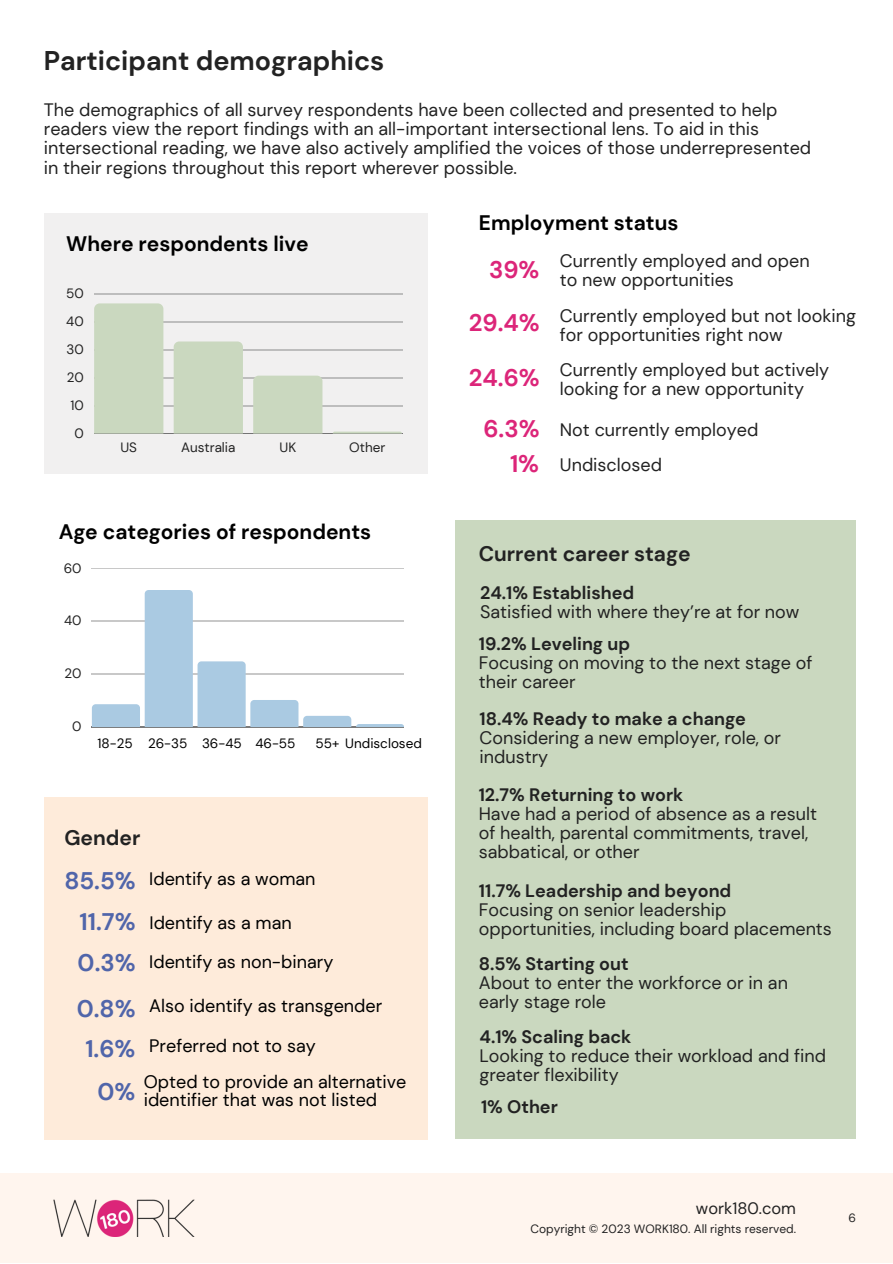
<style>
.page{position:relative;width:893px;height:1264px;background:#fff}
.page>*{position:absolute;margin:0;border:0;box-sizing:border-box;transform-origin:0 0}
.t1{font:700 27px "DM Sans";color:#222}
.t2{font:700 24px/41.1px "DM Sans";color:#5065aa;text-align:justify}
.t3{font:700 24px "DM Sans";color:#dc2579}
.t4{font:700 21px "DM Sans";color:#000}
.t5{font:700 21px "DM Sans";color:#222}
.t6{font:18px/19px "DM Sans";color:#222}
.t7{font:18px/36.2px "DM Sans";color:#000}
.t8{font:700 18px "DM Sans";color:#222}
.t9{font:16.5px "DM Sans";color:#222}
.t10{font:13.5px/27.9px "DM Sans";color:#222;text-align:right}
.t11{font:13.5px "DM Sans";color:#000}
.t12{font:12px "DM Sans";color:#222}
.s1{font-weight:700;font-size:24px;color:#dc2579}
</style>
<div class="page">
<div style="left:44px;top:213px;width:383px;height:261px;background:#f1f0f0"></div>
<hr style="left:92px;top:568px;width:312px;height:1px;background:#222">
<svg style="left:92px;top:590px;width:312px;height:137px"></svg>
<hr style="left:94px;top:293px;width:308px;height:1px;background:#222">
<hr style="left:94px;top:321px;width:308px;height:1px;background:#222">
<hr style="left:94px;top:349px;width:308px;height:1px;background:#222">
<hr style="left:94px;top:377px;width:308px;height:1px;background:#222">
<hr style="left:94px;top:405px;width:308px;height:1px;background:#222">
<hr style="left:94px;top:433px;width:308px;height:1px;background:#222">
<div style="left:94px;top:303px;width:69px;height:130px;background:#cad8bf"></div>
<div style="left:174px;top:341px;width:69px;height:92px;background:#cad8bf"></div>
<svg style="left:253px;top:375px;width:69px;height:6px"></svg>
<svg style="left:333px;top:431px;width:69px;height:2px"></svg>
<div style="left:0;top:1173px;width:892px;height:89px;background:#fff5ee"></div>
<img style="left:54px;top:1199px;width:140px;height:37px">
<div style="left:44px;top:797px;width:383px;height:342px;background:#feebda"></div>
<div style="left:455px;top:520px;width:400px;height:618px;background:#cad8bf"></div>
<h1 class="t1" style="left:44px;top:43px;width:342px">Participant demographics</h1>
<p class="t6" style="left:44px;top:100px;width:768px">The demographics of all survey respondents have been collected and presented to help readers view the report findings with an all-important intersectional lens. To aid in this intersectional reading, we have also actively amplified the voices of those underrepresented in their regions throughout this report wherever possible.</p>
<p class="t4" style="left:66px;top:230px;width:244px">Where respondents live</p>
<p class="t10" style="left:66px;top:279px;width:19px">50<br>40<br>30<br>20<br>10<br>0</p>
<p class="t10" style="left:120px;top:434px;width:18px">US</p>
<p class="t10" style="left:181px;top:434px;width:56px">Australia</p>
<p class="t10" style="left:279px;top:434px;width:18px">UK</p>
<p class="t10" style="left:349px;top:434px;width:38px">Other</p>
<p class="t4" style="left:59px;top:518px;width:314px">Age categories of respondents</p>
<p class="t10" style="left:64px;top:554px;width:19px">60</p>
<p class="t10" style="left:64px;top:607px;width:19px">40</p>
<p class="t10" style="left:65px;top:659px;width:19px">20</p>
<p class="t10" style="left:72px;top:712px;width:11px">0</p>
<p class="t11" style="left:97px;top:735px;width:199px">18-25 26-35 36-45 46-55</p>
<p class="t11" style="left:315px;top:734px;width:108px">55+ Undisclosed</p>
<p class="t5" style="left:64px;top:823px;width:78px">Gender</p>
<h2 class="t2" style="left:78px;top:860px;width:60px;text-indent:-13px">85.5% 11.7% 0.3%</h2>
<h2 class="t2" style="left:77px;top:988px;width:60px;line-height:39.9px;text-align:center">0.8%<br>1.6%</h2>
<h2 class="t2" style="left:97px;top:1071px;width:39px">0%</h2>
<p class="t7" style="left:149px;top:861px;width:168px">Identify as a woman</p>
<p class="t7" style="left:149px;top:904px;width:144px">Identify as a man</p>
<p class="t7" style="left:149px;top:943px;width:186px">Identify as non-binary</p>
<p class="t7" style="left:149px;top:987px;width:234px">Also identify as transgender</p>
<p class="t7" style="left:144px;top:1027px;width:264px;text-indent:5px">Preferred not to say<br>Opted to provide an alternative</p>
<p class="t7" style="left:144px;top:1081px;width:235px">identifier that was not listed</p>
<p class="t4" style="left:479px;top:209px;width:201px">Employment status</p>
<h2 class="t3" style="left:489px;top:254px;width:52px">39%</h2>
<h2 class="t3" style="left:469px;top:307px;width:72px">29.4%</h2>
<p class="t6" style="left:560px;top:251px;width:251px">Currently employed and open to new opportunities</p>
<p class="t6" style="left:560px;top:306px;width:297px">Currently employed but not looking for opportunities right now</p>
<h2 class="t3" style="left:469px;top:362px;width:72px">24.6%</h2>
<p class="t6" style="left:560px;top:360px;width:271px">Currently employed but actively looking for a new opportunity</p>
<h2 class="t3" style="left:483px;top:413px;width:58px">6.3%</h2>
<p class="t6" style="left:510px;top:455px;width:153px"><span class="s1">1%</span> Undisclosed</p>
<p class="t6" style="left:560px;top:420px;width:200px">Not currently employed</p>
<p class="t5" style="left:478px;top:540px;width:213px">Current career stage</p>
<p class="t8" style="left:480px;top:581px;width:156px">24.1% Established</p>
<p class="t6" style="left:480px;top:602px;width:321px">Satisfied with where they’re at for now</p>
<p class="t8" style="left:479px;top:632px;width:153px">19.2% Leveling up</p>
<p class="t6" style="left:479px;top:653px;width:335px">Focusing on moving to the next stage of their career</p>
<p class="t8" style="left:479px;top:707px;width:268px">18.4% Ready to make a change</p>
<p class="t6" style="left:479px;top:728px;width:303px">Considering a new employer, role, or industry</p>
<p class="t8" style="left:478px;top:782px;width:206px">12.7% Returning to work</p>
<p class="t6" style="left:478px;top:804px;width:340px">Have had a period of absence as a result of health, parental commitments, travel, sabbatical, or other</p>
<p class="t8" style="left:479px;top:879px;width:254px">11.7% Leadership and beyond</p>
<p class="t6" style="left:479px;top:900px;width:354px">Focusing on senior leadership opportunities, including board placements</p>
<p class="t8" style="left:478px;top:952px;width:151px">8.5% Starting out</p>
<p class="t6" style="left:478px;top:973px;width:311px">About to enter the workforce or in an early stage role</p>
<p class="t8" style="left:479px;top:1025px;width:153px">4.1% Scaling back</p>
<p class="t6" style="left:479px;top:1046px;width:348px">Looking to reduce their workload and find greater flexibility</p>
<p class="t8" style="left:481px;top:1094px;width:78px">1% Other</p>
<p class="t9" style="left:696px;top:1197px;width:102px">work180.com</p>
<p class="t12" style="left:530px;top:1220px;width:267px">Copyright © 2023 WORK180. All rights reserved.</p>
<p class="t12" style="left:848px;top:1209px;width:9px">6</p>
</div>
